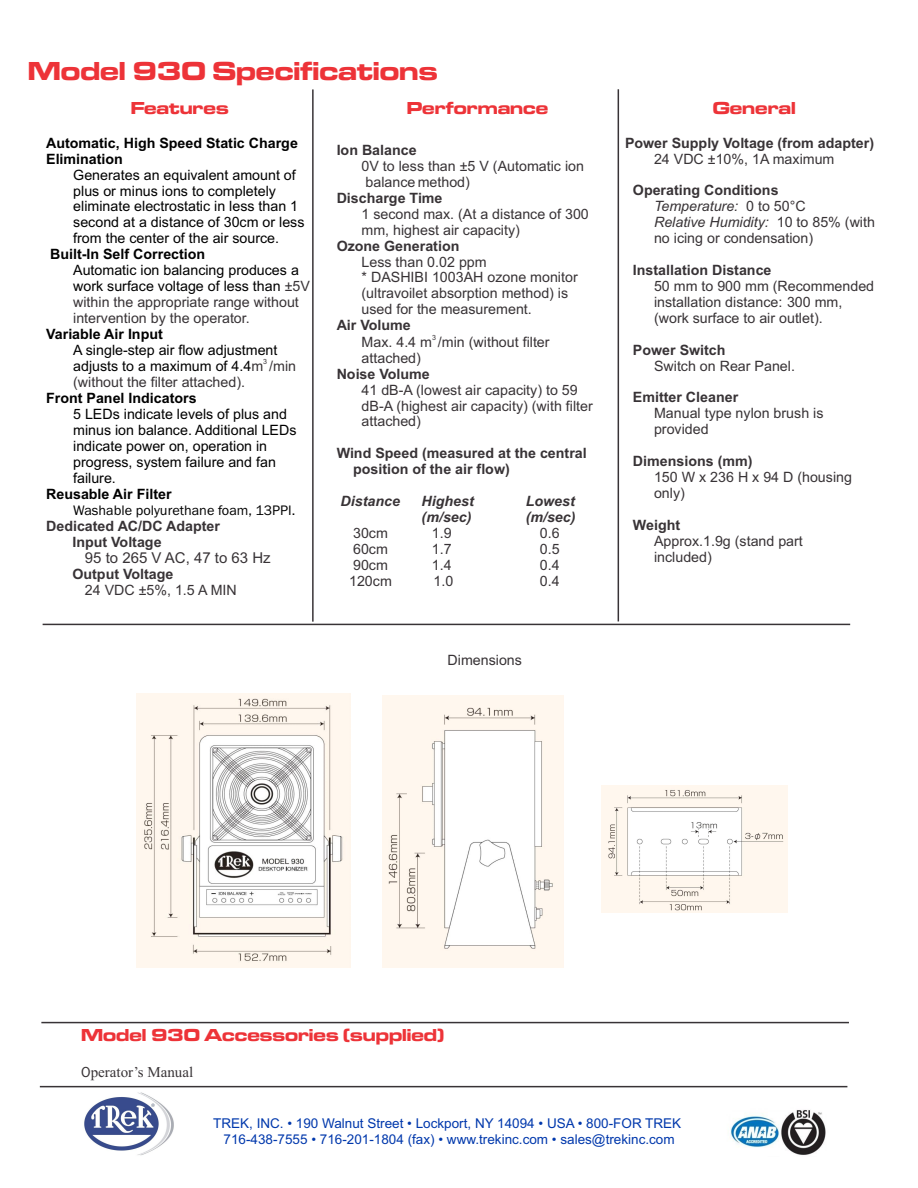
<style>
.page{position:relative;width:918px;height:1188px;background:#fff}
.page>*{position:absolute;margin:0;border:0;box-sizing:border-box;transform-origin:0 0}
.t1{font:27px "Microgramma D Bold Exte";color:#ed3338}
.t2{font:18px "Microgramma D Bold Exte";color:#ed3338}
.t3{font:15px "Arial";color:#383336}
.t4{font:15px "Times New Roman";color:#383336}
.t5{font:14.25px/15.9px "Arial";color:#383336}
.t6{font:14.25px/15.9px "Arial";color:#000}
.t7{font:700 14.25px "Arial";color:#383336}
.t8{font:700 14.25px/15.9px "Arial";color:#000}
.t9{font:italic 14.25px "Arial";color:#383336}
.t10{font:italic 700 14.25px "Arial";color:#383336}
.t11{font:14.25px "Franklin Gothic";color:#000}
.t12{font:13.5px/15.1px "Arial";color:#0038ac;text-align:center}
.t13{font:7.2px "Arial";color:#383336}
.s1{color:#383336}
.s2{font-style:normal}
.s3{font-family:"Franklin Gothic"}
</style>
<div class="page">
<hr style="left:312px;top:89px;width:2px;height:533px;background:#383336">
<img style="left:136px;top:693px;width:214px;height:274px">
<img style="left:382px;top:696px;width:181px;height:271px">
<img style="left:601px;top:785px;width:187px;height:127px">
<hr style="left:618px;top:89px;width:1px;height:532px;background:#383336">
<hr style="left:41px;top:1022px;width:808px;height:1px;background:#383336">
<hr style="left:40px;top:1086px;width:807px;height:1px;background:#383336">
<hr style="left:43px;top:624px;width:807px;height:1px;background:#383336">
<img style="left:730px;top:1110px;width:96px;height:45px">
<img style="left:84px;top:1092px;width:90px;height:64px">
<h1 class="t1" style="left:28px;top:59px;width:411px">Model 930 Specifications</h1>
<p class="t2" style="left:131px;top:100px;width:99px">Features</p>
<p class="t2" style="left:407px;top:100px;width:143px">Performance</p>
<p class="t2" style="left:713px;top:100px;width:84px">General</p>
<p class="t8" style="left:46px;top:136px;width:253px">Automatic, High Speed Static Charge<br>Elimination</p>
<p class="t6" style="left:73px;top:168px;width:233px">Generates an equivalent amount of plus or minus ions to completely eliminate electrostatic in less than 1 second at a distance of 30cm or less from the center of the air source.</p>
<p class="t8" style="left:50px;top:248px;width:157px">Built-In Self Correction</p>
<p class="t6" style="left:73px;top:263px;width:238px">Automatic ion balancing produces a work surface voltage of less than <span class="s1">±5V</span></p>
<p class="t8" style="left:46px;top:327px;width:118px">Variable Air Input</p>
<p class="t6" style="left:73px;top:343px;width:224px;line-height:16.6px">A single-step air flow adjustment adjusts to a maximum of 4.4<span class="s1">m /min</span></p>
<p class="t8" style="left:46px;top:391px;width:152px">Front Panel Indicators</p>
<p class="t6" style="left:73px;top:407px;width:225px">5 LEDs indicate levels of plus and minus ion balance. Additional LEDs indicate power on, operation in progress, system failure and fan failure.</p>
<p class="t8" style="left:46px;top:487px;width:127px">Reusable Air Filter</p>
<p class="t11" style="left:73px;top:505px;width:224px">Washable polyurethane foam, 13PPI.</p>
<p class="t7" style="left:625px;top:137px;width:251px">Power Supply Voltage (from adapter)</p>
<p class="t7" style="left:337px;top:145px;width:81px">Ion Balance</p>
<p class="t5" style="left:654px;top:152px;width:182px">24 VDC ±10%, 1A maximum</p>
<p class="t5" style="left:362px;top:159px;width:224px">0V to less than ±5 V (Automatic ion balance method)</p>
<p class="t7" style="left:633px;top:185px;width:147px">Operating Conditions</p>
<p class="t7" style="left:337px;top:193px;width:107px">Discharge Time</p>
<p class="t9" style="left:654px;top:201px;width:153px">Temperature: <span class="s2">0 to 50°C</span></p>
<p class="t5" style="left:362px;top:207px;width:229px">1 second max. (At a distance of 300</p>
<p class="t9" style="left:654px;top:217px;width:222px">Relative Humidity: <span class="s2">10 to 85% (with</span></p>
<p class="t5" style="left:362px;top:223px;width:160px">mm, highest air capacity)</p>
<p class="t5" style="left:654px;top:232px;width:161px">no icing or condensation)</p>
<p class="t7" style="left:337px;top:240px;width:124px">Ozone Generation</p>
<p class="t5" style="left:362px;top:255px;width:127px">Less than 0.02 ppm</p>
<p class="t7" style="left:633px;top:265px;width:140px">Installation Distance</p>
<p class="t5" style="left:362px;top:271px;width:218px">* DASHIBI 1003AH ozone monitor</p>
<p class="t5" style="left:654px;top:279px;width:222px">50 mm to 900 mm (Recommended</p>
<p class="t5" style="left:362px;top:287px;width:208px">(ultravoilet absorption method) is</p>
<p class="t5" style="left:654px;top:295px;width:190px">installation distance: 300 mm,</p>
<p class="t5" style="left:73px;top:295px;width:227px">within the appropriate range without intervention by the operator.</p>
<p class="t5" style="left:362px;top:303px;width:172px">used for the measurement.</p>
<p class="t5" style="left:654px;top:311px;width:170px">(work surface to air outlet).</p>
<p class="t7" style="left:337px;top:320px;width:76px">Air Volume</p>
<p class="t13" style="left:432px;top:334px;width:5px">3</p>
<p class="t5" style="left:362px;top:335px;width:190px">Max. 4.4 m /min (without filter</p>
<p class="t7" style="left:633px;top:344px;width:94px">Power Switch</p>
<p class="t13" style="left:263px;top:359px;width:5px">3</p>
<p class="t5" style="left:362px;top:351px;width:61px">attached)</p>
<p class="t5" style="left:654px;top:359px;width:142px">Switch on Rear Panel.</p>
<p class="t7" style="left:337px;top:368px;width:95px">Noise Volume</p>
<p class="t5" style="left:73px;top:376px;width:173px">(without the filter attached).</p>
<p class="t5" style="left:362px;top:383px;width:218px">41 dB-A (lowest air capacity) to 59</p>
<p class="t7" style="left:633px;top:392px;width:107px">Emitter Cleaner</p>
<p class="t5" style="left:362px;top:399px;width:233px">dB-A (highest air capacity) (with filter</p>
<p class="t5" style="left:654px;top:407px;width:171px">Manual type nylon brush is</p>
<p class="t5" style="left:362px;top:415px;width:61px">attached)</p>
<p class="t5" style="left:654px;top:423px;width:56px">provided</p>
<p class="t7" style="left:337px;top:448px;width:252px">Wind Speed (measured at the central</p>
<p class="t7" style="left:633px;top:456px;width:121px">Dimensions (mm)</p>
<p class="t7" style="left:353px;top:464px;width:158px">position of the air flow)</p>
<p class="t5" style="left:654px;top:470px;width:200px">150 W x 236 H x 94 D (housing only)</p>
<p class="t10" style="left:341px;top:496px;width:61px">Distance</p>
<p class="t10" style="left:422px;top:496px;width:54px">Highest</p>
<p class="t10" style="left:526px;top:496px;width:51px">Lowest</p>
<p class="t10" style="left:422px;top:512px;width:51px">(m/sec)</p>
<p class="t10" style="left:526px;top:512px;width:51px">(m/sec)</p>
<p class="t7" style="left:46px;top:520px;width:175px">Dedicated AC/DC Adapter</p>
<p class="t7" style="left:633px;top:519px;width:49px">Weight</p>
<p class="t5" style="left:353px;top:526px;width:36px">30cm</p>
<p class="t5" style="left:432px;top:526px;width:21px">1.9</p>
<p class="t5" style="left:540px;top:526px;width:21px">0.6</p>
<p class="t7" style="left:72px;top:536px;width:91px">Input Voltage</p>
<p class="t5" style="left:654px;top:534px;width:150px">Approx.1.9g (stand part</p>
<p class="t5" style="left:353px;top:542px;width:36px">60cm</p>
<p class="t5" style="left:432px;top:542px;width:21px">1.7</p>
<p class="t5" style="left:540px;top:542px;width:21px">0.5</p>
<p class="t3" style="left:85px;top:552px;width:187px">95 to 265 V AC, 47 to 63 Hz</p>
<p class="t5" style="left:654px;top:550px;width:59px">included)</p>
<p class="t5" style="left:353px;top:558px;width:36px">90cm</p>
<p class="t5" style="left:432px;top:558px;width:21px">1.4</p>
<p class="t5" style="left:540px;top:558px;width:21px">0.4</p>
<p class="t7" style="left:72px;top:569px;width:103px">Output Voltage</p>
<p class="t5" style="left:349px;top:574px;width:44px">120cm</p>
<p class="t5" style="left:434px;top:574px;width:21px">1.0</p>
<p class="t5" style="left:540px;top:574px;width:21px">0.4</p>
<p class="t5" style="left:85px;top:584px;width:153px">24 VDC ±5%, 1.5 A MIN</p>
<p class="t5" style="left:448px;top:654px;width:76px">Dimensions</p>
<p class="t2" style="left:81px;top:1027px;width:365px">Model 930 Accessories (supplied)</p>
<p class="t4" style="left:81px;top:1067px;width:114px"><span class="s3">O</span>perator’s Manual</p>
<p class="t12" style="left:213px;top:1117px;width:470px">TREK, INC. • 190 Walnut Street • Lockport, NY 14094 • USA • 800-FOR TREK<br>716-438-7555 • 716-201-1804 (fax) • www.trekinc.com • sales@trekinc.com</p>
</div>
